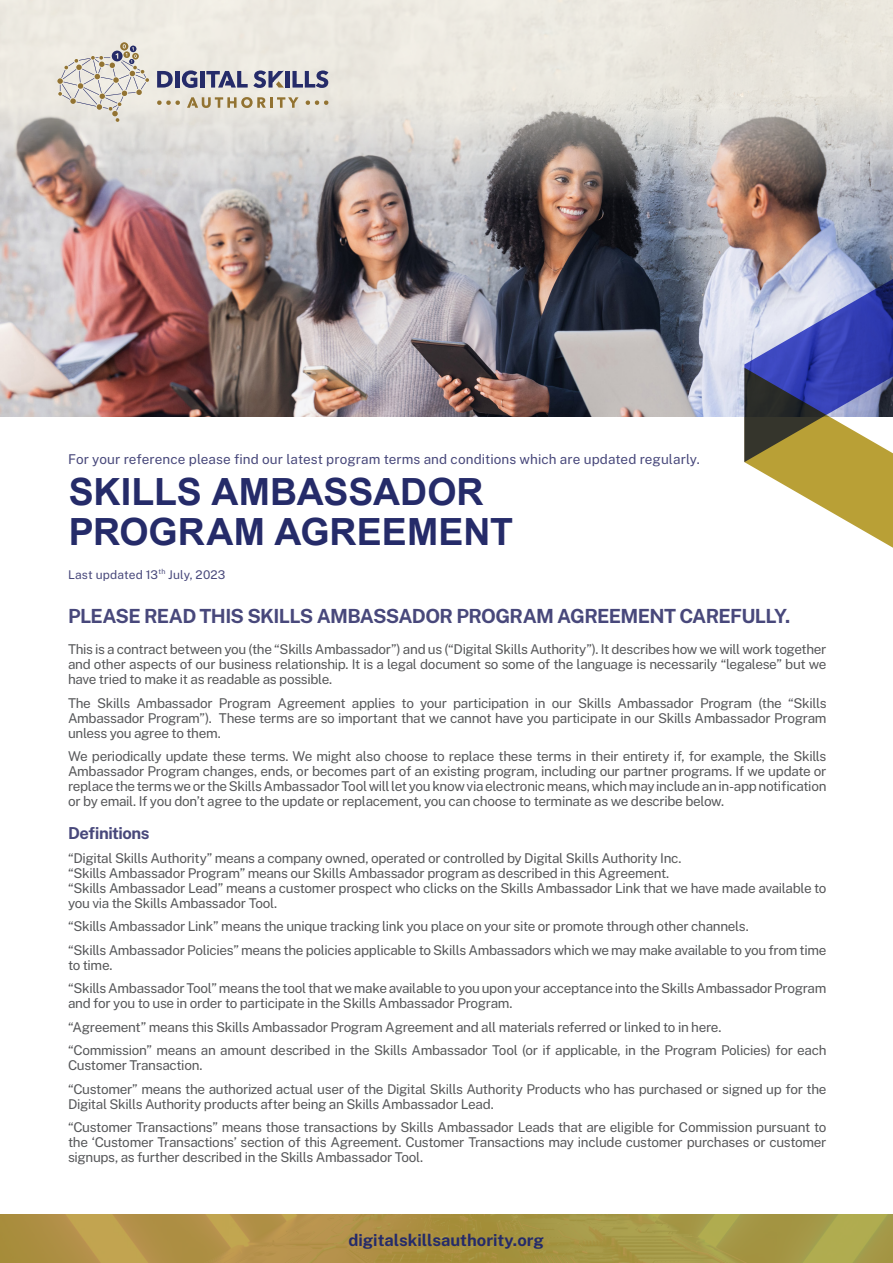
<style>
.page{position:relative;width:893px;height:1263px;background:#fff}
.page>*{position:absolute;margin:0;border:0;box-sizing:border-box;transform-origin:0 0}
.t1{font:700 37.5px/40.5px "Arial";color:#252b69}
.t2{font:700 19.5px "Public Sans";letter-spacing:-.035em;color:#48487b}
.t3{font:700 16.5px "Public Sans";color:#252b69}
.t4{font:700 16.5px "Public Sans";letter-spacing:-.03em;color:#48487b}
.t5{font:13.5px/15px "Public Sans";letter-spacing:-.025em;color:#57585a}
.t6{font:13.5px "Public Sans";letter-spacing:.005em;color:#48487b}
.t7{font:12px "Public Sans";letter-spacing:.01em;color:#48487b}
</style>
<div class="page">
<img style="left:0;top:209px;width:893px;height:208px">
<svg style="left:0;top:0;width:893px;height:209px;fill:#e6e2db"></svg>
<svg style="left:157px;top:71px;width:16px;height:16px"></svg>
<hr style="left:175px;top:71px;width:4px;height:16px;background:#252b69">
<svg style="left:182px;top:71px;width:15px;height:17px"></svg>
<hr style="left:201px;top:71px;width:4px;height:16px;background:#252b69">
<svg style="left:293px;top:71px;width:35px;height:17px"></svg>
<svg style="left:206px;top:71px;width:78px;height:17px"></svg>
<hr style="left:285px;top:71px;width:4px;height:16px;background:#252b69">
<svg style="left:187px;top:97px;width:111px;height:11px"></svg>
<svg style="left:57px;top:42px;width:92px;height:80px"></svg>
<svg style="left:306px;top:100px;width:22px;height:5px"></svg>
<svg style="left:157px;top:100px;width:23px;height:5px"></svg>
<svg style="left:744px;top:279px;width:149px;height:269px"></svg>
<img style="left:0;top:1214px;width:893px;height:49px">
<p class="t6" style="left:68px;top:450px;width:633px">For your reference please find our latest program terms and conditions which are updated regularly.</p>
<p class="t1" style="left:69px;top:472px;width:446px">SKILLS AMBASSADOR<br>PROGRAM AGREEMENT</p>
<p class="t7" style="left:68px;top:566px;width:159px">Last updated 13<sup>th</sup> July, 2023</p>
<p class="t2" style="left:68px;top:603px;width:724px">PLEASE READ THIS SKILLS AMBASSADOR PROGRAM AGREEMENT CAREFULLY.</p>
<p class="t5" style="left:68px;top:641px;width:760px;text-align:justify">This is a contract between you (the “Skills Ambassador”) and us (“Digital Skills Authority”). It describes how we will work together and other aspects of our business relationship. It is a legal document so some of the language is necessarily “legalese” but we have tried to make it as readable as possible.</p>
<p class="t5" style="left:68px;top:695px;width:760px;text-align:justify">The Skills Ambassador Program Agreement applies to your participation in our Skills Ambassador Program (the “Skills Ambassador Program”). These terms are so important that we cannot have you participate in our Skills Ambassador Program unless you agree to them.</p>
<p class="t5" style="left:68px;top:748px;width:760px;text-align:justify">We periodically update these terms. We might also choose to replace these terms in their entirety if, for example, the Skills Ambassador Program changes, ends, or becomes part of an existing program, including our partner programs. If we update or replace the terms we or the Skills Ambassador Tool will let you know via electronic means, which may include an in-app notification or by email. If you don’t agree to the update or replacement, you can choose to terminate as we describe below.</p>
<p class="t4" style="left:68px;top:822px;width:83px">Definitions</p>
<p class="t5" style="left:68px;top:850px;width:615px">“Digital Skills Authority” means a company owned, operated or controlled by Digital Skills Authority Inc.</p>
<p class="t5" style="left:68px;top:865px;width:603px">“Skills Ambassador Program” means our Skills Ambassador program as described in this Agreement.</p>
<p class="t5" style="left:68px;top:880px;width:760px">“Skills Ambassador Lead” means a customer prospect who clicks on the Skills Ambassador Link that we have made available to you via the Skills Ambassador Tool.</p>
<p class="t5" style="left:68px;top:918px;width:682px">“Skills Ambassador Link” means the unique tracking link you place on your site or promote through other channels.</p>
<p class="t5" style="left:68px;top:942px;width:760px">“Skills Ambassador Policies” means the policies applicable to Skills Ambassadors which we may make available to you from time to time.</p>
<p class="t5" style="left:68px;top:980px;width:760px">“Skills Ambassador Tool” means the tool that we make available to you upon your acceptance into the Skills Ambassador Program and for you to use in order to participate in the Skills Ambassador Program.</p>
<p class="t5" style="left:68px;top:1019px;width:655px">“Agreement” means this Skills Ambassador Program Agreement and all materials referred or linked to in here.</p>
<p class="t5" style="left:68px;top:1042px;width:760px">“Commission” means an amount described in the Skills Ambassador Tool (or if applicable, in the Program Policies) for each<br>Customer Transaction.</p>
<p class="t5" style="left:68px;top:1081px;width:760px">“Customer” means the authorized actual user of the Digital Skills Authority Products who has purchased or signed up for the<br>Digital Skills Authority products after being an Skills Ambassador Lead.</p>
<p class="t5" style="left:68px;top:1119px;width:760px;text-align:justify">“Customer Transactions” means those transactions by Skills Ambassador Leads that are eligible for Commission pursuant to the ‘Customer Transactions’ section of this Agreement. Customer Transactions may include customer purchases or customer signups, as further described in the Skills Ambassador Tool.</p>
<p class="t3" style="left:348px;top:1229px;width:197px">digitalskillsauthority.org</p>
</div>
